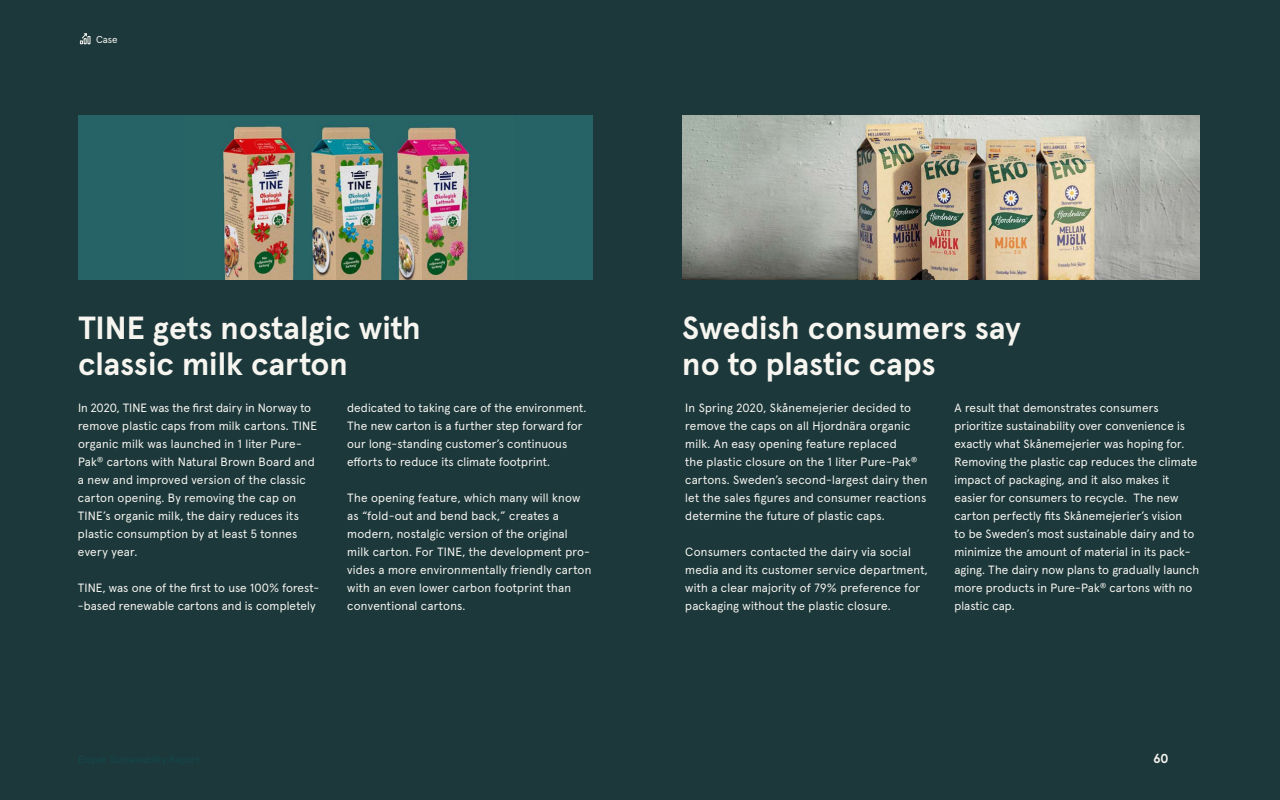
<style>
.page{position:relative;width:1280px;height:800px;background:#1c383b}
.page>*{position:absolute;margin:0;border:0;box-sizing:border-box;transform-origin:0 0}
.t1{font:700 32px/36px "Apercu Pro";letter-spacing:-.005em;color:#f7f5f0}
.t2{font:700 13px "Apercu Pro";color:#f7f5f0}
.t3{font:12px/18px "Apercu Pro";letter-spacing:.01em;color:#f7f5f0}
.t4{font:10px "Apercu Pro";color:#f7f5f0}
</style>
<div class="page">
<div style="left:78px;top:115px;width:514px;height:165px;background:#266366"></div>
<img style="left:222px;top:121px;width:248px;height:159px">
<img style="left:1139px;top:115px;width:61px;height:165px">
<img style="left:682px;top:115px;width:457px;height:165px">
<svg style="left:80px;top:33px;width:11px;height:11px"></svg>
<p class="t4" style="left:96px;top:32px;width:23px">Case</p>
<h1 class="t1" style="left:78px;top:308px;width:344px">TINE gets nostalgic with classic milk carton</h1>
<h1 class="t1" style="left:682px;top:308px;width:340px">Swedish consumers say no to plastic caps</h1>
<p class="t3" style="left:78px;top:398px;width:241px">In 2020, TINE was the first dairy in Norway to remove plastic caps from milk cartons. TINE organic milk was launched in 1 liter Pure-Pak<sup>®</sup> cartons with Natural Brown Board and a new and improved version of the classic carton opening. By removing the cap on TINE’s organic milk, the dairy reduces its plastic consumption by at least 5 tonnes every year.</p>
<p class="t3" style="left:78px;top:578px;width:243px">TINE, was one of the first to use 100% forest--based renewable cartons and is completely</p>
<p class="t3" style="left:347px;top:398px;width:241px">dedicated to taking care of the environment.<br>The new carton is a further step forward for our long-standing customer’s continuous efforts to reduce its climate footprint.</p>
<p class="t3" style="left:347px;top:488px;width:246px">The opening feature, which many will know as “fold-out and bend back,” creates a modern, nostalgic version of the original milk carton. For TINE, the development pro&shy;vides a more environmentally friendly carton with an even lower carbon footprint than conventional cartons.</p>
<p class="t3" style="left:685px;top:398px;width:244px">In Spring 2020, Skånemejerier decided to remove the caps on all Hjordnära organic milk. An easy opening feature replaced<br>the plastic closure on the 1 liter Pure-Pak<sup>® </sup>cartons. Sweden’s second-largest dairy then let the sales figures and consumer reactions determine the future of plastic caps.</p>
<p class="t3" style="left:685px;top:542px;width:244px">Consumers contacted the dairy via social media and its customer service department, with a clear majority of 79% preference for packaging without the plastic closure.</p>
<p class="t3" style="left:954px;top:398px;width:246px">A result that demonstrates consumers prioritize sustainability over convenience is exactly what Skånemejerier was hoping for.<br>Removing the plastic cap reduces the climate impact of packaging, and it also makes it easier for consumers to recycle. The new carton perfectly fits Skånemejerier’s vision<br>to be Sweden’s most sustainable dairy and to minimize the amount of material in its pack&shy;aging. The dairy now plans to gradually launch more products in Pure-Pak<sup>®</sup> cartons with no plastic cap.</p>
<p class="t2" style="left:1153px;top:748px;width:17px">60</p>
</div>
